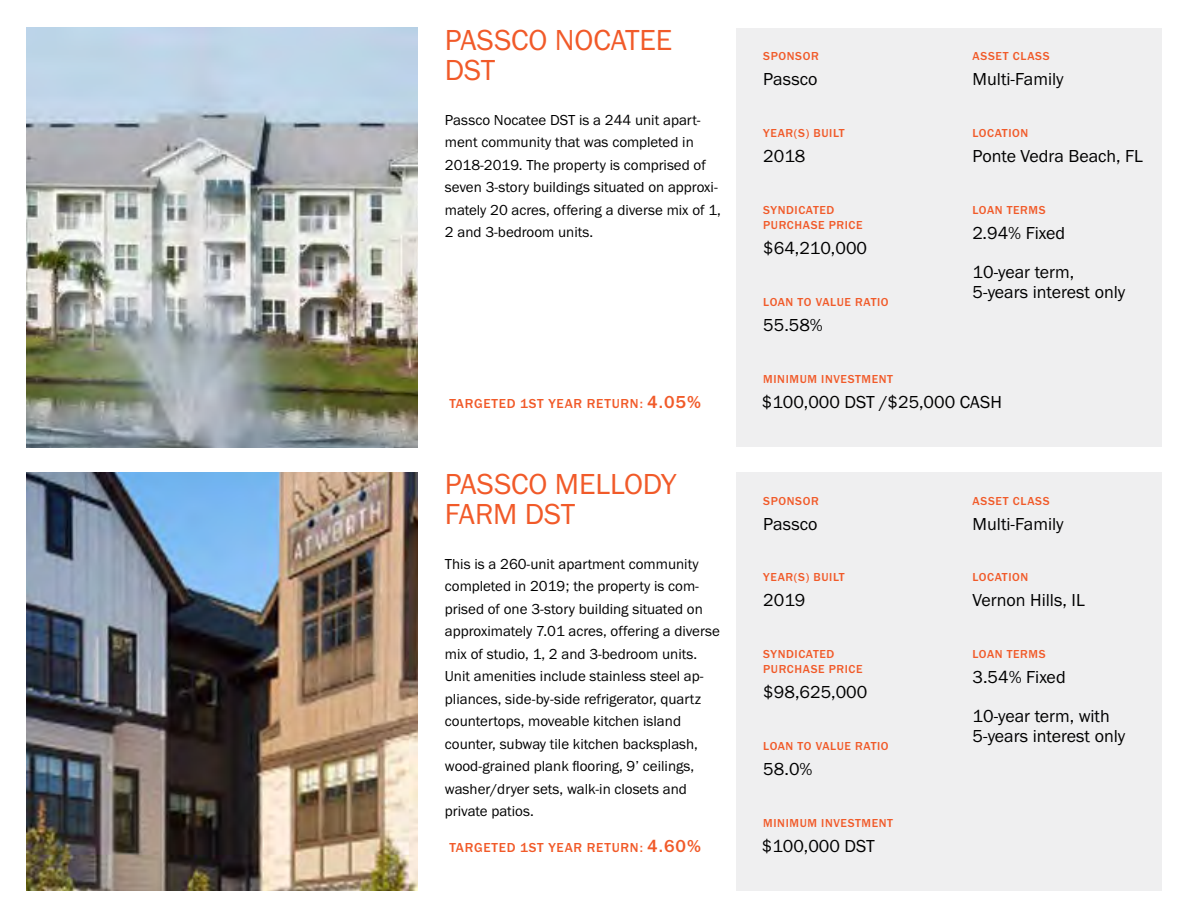
<style>
.page{position:relative;width:1188px;height:918px;background:#fff}
.page>*{position:absolute;margin:0;border:0;box-sizing:border-box;transform-origin:0 0}
.t1{font:30px/30px "Franklin Gothic URW Boo";color:#f15a29}
.t2{font:18px/39px "Franklin Gothic URW Boo";color:#000}
.t3{font:15px/22.5px "Franklin Gothic URW Boo";color:#000}
.t4{font:500 13.5px "Franklin Gothic URW";letter-spacing:.05em;color:#f15a29}
.t5{font:500 12px/15px "Franklin Gothic URW";letter-spacing:.05em;color:#f15a29}
.s1{font-size:18px}
</style>
<div class="page">
<div style="left:736px;top:472px;width:426px;height:418px;background:#efeff0"></div>
<img style="left:26px;top:472px;width:392px;height:419px">
<div style="left:736px;top:28px;width:426px;height:418px;background:#efeff0"></div>
<img style="left:26px;top:27px;width:392px;height:420px">
<h1 class="t1" style="left:445px;top:24px;width:229px">PASSCO NOCATEE<br>DST</h1>
<p class="t3" style="left:445px;top:108px;width:277px">Passco Nocatee DST is a 244 unit apart&shy;ment community that was completed in 2018-2019. The property is comprised of seven 3-story buildings situated on approxi&shy;mately 20 acres, offering a diverse mix of 1, 2 and 3-bedroom units.</p>
<p class="t4" style="left:449px;top:395px;width:253px">TARGETED 1ST YEAR RETURN: <span class="s1">4.05%</span></p>
<h1 class="t1" style="left:445px;top:468px;width:233px">PASSCO MELLODY<br>FARM DST</h1>
<p class="t3" style="left:445px;top:552px;width:276px">This is a 260-unit apartment community completed in 2019; the property is com&shy;prised of one 3-story building situated on approximately 7.01 acres, offering a diverse mix of studio, 1, 2 and 3-bedroom units.<br>Unit amenities include stainless steel ap&shy;pliances, side-by-side refrigerator, quartz countertops, moveable kitchen island counter, subway tile kitchen backsplash, wood-grained plank flooring, 9’ ceilings, washer/dryer sets, walk-in closets and private patios.</p>
<p class="t4" style="left:449px;top:839px;width:253px">TARGETED 1ST YEAR RETURN: <span class="s1">4.60%</span></p>
<p class="t5" style="left:763px;top:49px;width:57px">SPONSOR</p>
<p class="t2" style="left:763px;top:60px;width:56px">Passco</p>
<p class="t5" style="left:763px;top:125px;width:83px">YEAR(S) BUILT</p>
<p class="t2" style="left:763px;top:136px;width:44px">2018</p>
<p class="t5" style="left:763px;top:202px;width:101px">SYNDICATED<br>PURCHASE PRICE</p>
<p class="t2" style="left:763px;top:228px;width:105px">$64,210,000</p>
<p class="t5" style="left:763px;top:294px;width:127px">LOAN TO VALUE RATIO</p>
<p class="t2" style="left:763px;top:306px;width:61px">55.58%</p>
<p class="t5" style="left:763px;top:371px;width:131px">MINIMUM INVESTMENT</p>
<p class="t5" style="left:973px;top:49px;width:79px">ASSET CLASS</p>
<p class="t2" style="left:973px;top:60px;width:93px">Multi-Family</p>
<p class="t5" style="left:973px;top:125px;width:57px">LOCATION</p>
<p class="t2" style="left:973px;top:136px;width:172px">Ponte Vedra Beach, FL</p>
<p class="t5" style="left:973px;top:202px;width:75px">LOAN TERMS</p>
<p class="t2" style="left:973px;top:213px;width:103px">2.94% Fixed<br>10-year term,</p>
<p class="t2" style="left:973px;top:272px;width:154px">5-years interest only</p>
<p class="t2" style="left:762px;top:382px;width:242px">$100,000 DST /$25,000 CASH</p>
<p class="t5" style="left:763px;top:493px;width:57px">SPONSOR</p>
<p class="t2" style="left:763px;top:504px;width:56px">Passco</p>
<p class="t5" style="left:763px;top:569px;width:83px">YEAR(S) BUILT</p>
<p class="t2" style="left:763px;top:580px;width:44px">2019</p>
<p class="t5" style="left:763px;top:646px;width:101px">SYNDICATED<br>PURCHASE PRICE</p>
<p class="t2" style="left:763px;top:672px;width:106px">$98,625,000</p>
<p class="t5" style="left:763px;top:738px;width:127px">LOAN TO VALUE RATIO</p>
<p class="t2" style="left:763px;top:750px;width:51px">58.0%</p>
<p class="t5" style="left:763px;top:815px;width:131px">MINIMUM INVESTMENT</p>
<p class="t2" style="left:762px;top:826px;width:115px">$100,000 DST</p>
<p class="t5" style="left:973px;top:493px;width:79px">ASSET CLASS</p>
<p class="t2" style="left:973px;top:504px;width:93px">Multi-Family</p>
<p class="t5" style="left:973px;top:569px;width:57px">LOCATION</p>
<p class="t2" style="left:973px;top:580px;width:114px">Vernon Hills, IL</p>
<p class="t5" style="left:973px;top:646px;width:75px">LOAN TERMS</p>
<p class="t2" style="left:973px;top:657px;width:139px">3.54% Fixed<br>10-year term, with</p>
<p class="t2" style="left:973px;top:716px;width:154px">5-years interest only</p>
</div>
